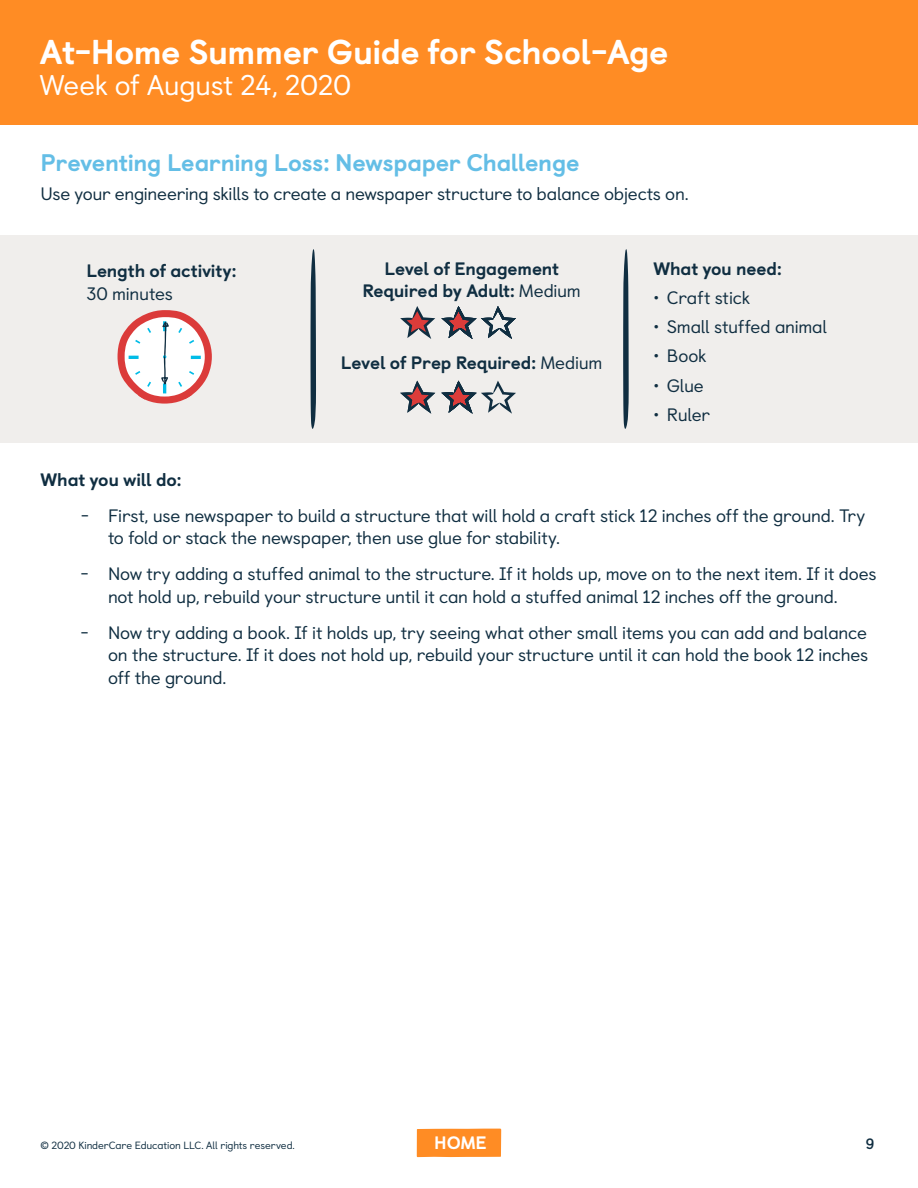
<style>
.page{position:relative;width:918px;height:1188px;background:#fff}
.page>*{position:absolute;margin:0;border:0;box-sizing:border-box;transform-origin:0 0}
.t1{font:800 34.5px "Castledown";letter-spacing:-.015em;color:#fff}
.t2{font:28.5px "Castledown";letter-spacing:-.015em;color:#fff}
.t3{font:800 24px "Castledown";letter-spacing:-.015em;color:#64bee6}
.t4{font:18px/22.5px "Castledown";letter-spacing:-.015em;color:#102e41}
.t5{font:800 18px/22.5px "Castledown";letter-spacing:-.01em;color:#102e41;text-align:center}
.t6{font:800 18px "Castledown";color:#fff}
.t7{font:700 15px "Castledown";color:#102e41}
.t8{font:10.5px "Castledown";letter-spacing:-.01em;color:#102e41}
.s1{font-weight:400}
</style>
<div class="page">
<div style="left:417px;top:1129px;width:84px;height:28px;background:#ff8c24"></div>
<div style="left:0;top:0;width:918px;height:125px;background:#ff8c24"></div>
<div style="left:0;top:235px;width:918px;height:207px;background:#f0eeec"></div>
<svg style="left:310px;top:249px;width:6px;height:180px"></svg>
<svg style="left:623px;top:249px;width:6px;height:180px"></svg>
<svg style="left:400px;top:306px;width:35px;height:33px"></svg>
<svg style="left:400px;top:381px;width:35px;height:33px"></svg>
<svg style="left:441px;top:306px;width:75px;height:33px"></svg>
<svg style="left:441px;top:381px;width:75px;height:33px"></svg>
<svg style="left:118px;top:310px;width:94px;height:94px"></svg>
<h1 class="t1" style="left:40px;top:24px;width:630px">At-Home Summer Guide for School-Age</h1>
<h2 class="t2" style="left:40px;top:63px;width:313px">Week of August 24, 2020</h2>
<h3 class="t3" style="left:40px;top:142px;width:541px">Preventing Learning Loss: Newspaper Challenge</h3>
<p class="t4" style="left:40px;top:181px;width:650px">Use your engineering skills to create a newspaper structure to balance objects on.</p>
<p class="t5" style="left:86px;top:258px;width:152px">Length of activity:</p>
<p class="t4" style="left:86px;top:281px;width:88px">30 minutes</p>
<p class="t5" style="left:362px;top:256px;width:220px">Level of Engagement<br>Required by Adult: <span class="s1">Medium</span></p>
<p class="t5" style="left:341px;top:350px;width:263px">Level of Prep Required: <span class="s1">Medium</span></p>
<p class="t5" style="left:653px;top:256px;width:130px">What you need:</p>
<p class="t4" style="left:653px;top:285px;width:98px">• Craft stick</p>
<p class="t4" style="left:653px;top:314px;width:175px">• Small stuffed animal</p>
<p class="t4" style="left:653px;top:343px;width:55px">• Book</p>
<p class="t4" style="left:653px;top:373px;width:52px">• Glue</p>
<p class="t4" style="left:653px;top:402px;width:58px">• Ruler</p>
<p class="t5" style="left:40px;top:467px;width:142px">What you will do:</p>
<p class="t4" style="left:108px;top:502px;width:759px;text-indent:-27px">- First, use newspaper to build a structure that will hold a craft stick 12 inches off the ground. Try to fold or stack the newspaper, then use glue for stability.</p>
<p class="t4" style="left:108px;top:561px;width:770px;text-indent:-27px">- Now try adding a stuffed animal to the structure. If it holds up, move on to the next item. If it does not hold up, rebuild your structure until it can hold a stuffed animal 12 inches off the ground.</p>
<p class="t4" style="left:108px;top:619px;width:762px;text-align:justify;text-indent:-27px">- Now try adding a book. If it holds up, try seeing what other small items you can add and balance on the structure. If it does not hold up, rebuild your structure until it can hold the book 12 inches off the ground.</p>
<p class="t8" style="left:40px;top:1137px;width:256px">© 2020 KinderCare Education LLC. All rights reserved.</p>
<p class="t6" style="left:434px;top:1128px;width:54px">HOME</p>
<p class="t7" style="left:866px;top:1132px;width:10px">9</p>
</div>
